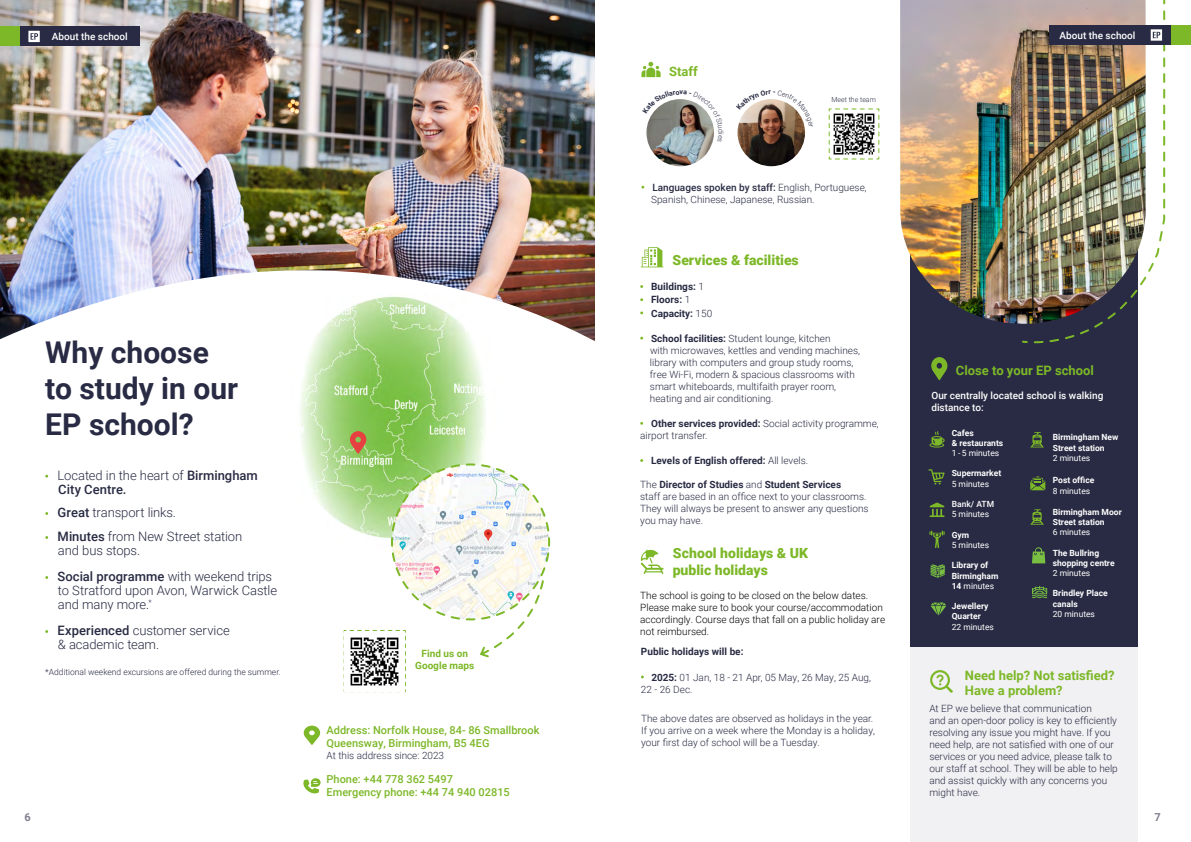
<style>
.page{position:relative;width:1191px;height:842px;background:#fff}
.page>*{position:absolute;margin:0;border:0;box-sizing:border-box;transform-origin:0 0}
.t1{font:700 30px/36px "Roboto";color:#282b43}
.t2{font:900 14px/16.8px "Roboto";color:#7db828}
.t3{font:300 13px/14px "Roboto";letter-spacing:-.01em;color:#282b43}
.t4{font:700 13px/15.6px "Roboto";color:#7db828}
.t5{font:500 13px/14px "Roboto";letter-spacing:.005em;color:#282b43}
.t6{font:500 11px/13.2px "Roboto";color:#7db828}
.t7{font:700 11px "Roboto";color:#827e8f}
.t8{font:300 10px/12px "Roboto";color:#282b43}
.t9{font:300 10px/12px "Roboto";color:#000}
.t10{font:700 10px/13.2px "Roboto";color:#282b43}
.t11{font:500 10px/12px "Roboto";color:#fff}
.t12{font:700 10px/12px "Roboto";color:#7db828;text-align:center}
.t13{font:700 8.5px/10.2px "Roboto";color:#fff}
.t14{font:8.5px "Roboto";color:#fff}
.t15{font:300 8.5px "Roboto";color:#282b43}
.t16{font:500 8.5px "Roboto";color:#fff}
.t17{font:300 7px "Roboto";color:#282b43}
.s1{font-weight:300}
.s2{font-weight:500}
.s3{font-weight:700}
.s4{font-weight:400}
</style>
<div class="page">
<img style="left:0;top:0;width:595px;height:143px">
<img style="left:0;top:143px;width:595px;height:651px">
<div style="left:910px;top:647px;width:227px;height:195px;background:#f1f0f3"></div>
<div style="left:910px;top:0;width:227px;height:647px;background:#282b43"></div>
<svg style="left:1022px;top:0;width:144px;height:344px"></svg>
<img style="left:900px;top:0;width:245px;height:324px">
<svg style="left:641px;top:247px;width:22px;height:20px"></svg>
<svg style="left:930px;top:670px;width:23px;height:23px"></svg>
<svg style="left:640px;top:549px;width:23px;height:25px"></svg>
<svg style="left:929px;top:431px;width:15px;height:17px"></svg>
<svg style="left:928px;top:469px;width:16px;height:15px"></svg>
<svg style="left:1030px;top:476px;width:15px;height:14px"></svg>
<svg style="left:929px;top:502px;width:15px;height:15px"></svg>
<svg style="left:929px;top:531px;width:15px;height:17px"></svg>
<svg style="left:1030px;top:432px;width:14px;height:15px"></svg>
<svg style="left:1030px;top:509px;width:14px;height:16px"></svg>
<svg style="left:304px;top:726px;width:16px;height:19px"></svg>
<svg style="left:303px;top:778px;width:17px;height:15px"></svg>
<svg style="left:641px;top:62px;width:19px;height:15px"></svg>
<svg style="left:931px;top:357px;width:16px;height:23px"></svg>
<div style="left:1049px;top:25px;width:122px;height:20px;background:#282b43"></div>
<div style="left:1171px;top:25px;width:20px;height:20px;background:#7db828"></div>
<svg style="left:1150px;top:0;width:15px;height:208px"></svg>
<div style="left:19px;top:27px;width:121px;height:19px;background:#282b43"></div>
<div style="left:0;top:27px;width:19px;height:19px;background:#7db828"></div>
<svg style="left:28px;top:31px;width:12px;height:11px"></svg>
<svg style="left:828px;top:108px;width:52px;height:52px"></svg>
<img style="left:646px;top:99px;width:68px;height:67px;border-radius:34px">
<img style="left:737px;top:99px;width:68px;height:67px;border-radius:34px">
<img style="left:326px;top:292px;width:140px;height:258px">
<img style="left:291px;top:323px;width:36px;height:192px">
<img style="left:465px;top:323px;width:36px;height:139px">
<img style="left:500px;top:388px;width:36px;height:57px">
<svg style="left:343px;top:462px;width:208px;height:231px"></svg>
<svg style="left:350px;top:431px;width:16px;height:23px"></svg>
<svg style="left:1032px;top:547px;width:13px;height:16px"></svg>
<svg style="left:930px;top:564px;width:14px;height:14px"></svg>
<svg style="left:1032px;top:586px;width:15px;height:12px"></svg>
<svg style="left:930px;top:602px;width:16px;height:14px"></svg>
<svg style="left:646px;top:99px;width:68px;height:43px"></svg>
<svg style="left:738px;top:99px;width:67px;height:28px"></svg>
<p class="t11" style="left:52px;top:30px;width:77px">About the school</p>
<p class="t11" style="left:1059px;top:29px;width:77px">About the school</p>
<h3 class="t4" style="left:669px;top:63px;width:30px">Staff</h3>
<p class="t17" style="left:831px;top:95px;width:46px">Meet the team</p>
<h1 class="t1" style="left:45px;top:333px;width:194px">Why choose to study in our<br>EP school?</h1>
<h3 class="t5" style="left:58px;top:468px;width:202px"><span class="s1">Located in the heart of</span> Birmingham<br>City Centre.</h3>
<h3 class="t3" style="left:58px;top:500px;width:186px;line-height:24px"><span class="s2">Great</span> transport links.<br><span class="s2">Minutes</span> from New Street station</h3>
<h3 class="t3" style="left:58px;top:537px;width:216px;line-height:26px">and bus stops.<br><span class="s2">Social programme</span> with weekend trips</h3>
<h3 class="t3" style="left:58px;top:583px;width:221px">to Stratford upon Avon, Warwick Castle and many more.<sup>*</sup></h3>
<h3 class="t3" style="left:58px;top:623px;width:174px"><span class="s2">Experienced</span> customer service &amp; academic team.</h3>
<p class="t15" style="left:45px;top:666px;width:237px">*Additional weekend excursions are offered during the summer.</p>
<p class="t7" style="left:24px;top:810px;width:8px">6</p>
<p class="t12" style="left:415px;top:647px;width:61px">Find us on<br>Google maps</p>
<p class="t6" style="left:326px;top:723px;width:214px">Address: Norfolk House, 84- 86 Smallbrook<br>Queensway, Birmingham, B5 4EG</p>
<p class="t8" style="left:326px;top:749px;width:119px">At this address since: 2023</p>
<p class="t6" style="left:326px;top:772px;width:185px">Phone: +44 778 362 5497<br>Emergency phone: +44 74 940 02815</p>
<p class="t8" style="left:651px;top:181px;width:217px"><span class="s2">Languages spoken by staff:</span> English, Portuguese,<br>Spanish, Chinese, Japanese, Russian.</p>
<h2 class="t2" style="left:672px;top:251px;width:128px">Services &amp; facilities</h2>
<p class="t10" style="left:651px;top:280px;width:63px">Buildings: <span class="s1">1<br></span>Floors: <span class="s1">1<br></span>Capacity: <span class="s1">150</span></p>
<p class="t8" style="left:650px;top:332px;width:211px"><span class="s3">School facilities:</span> Student lounge, kitchen<br>with microwaves, kettles and vending machines, library with computers and group study rooms, free Wi-Fi, modern &amp; spacious classrooms with smart whiteboards, multifaith prayer room, heating and air conditioning.</p>
<p class="t8" style="left:640px;top:417px;width:240px;text-indent:11px"><span class="s3">Other services provided:</span> Social activity programme, airport transfer.</p>
<p class="t10" style="left:651px;top:454px;width:159px">Levels of English offered: <span class="s1">All levels.</span></p>
<p class="t8" style="left:640px;top:478px;width:230px">The <span class="s3">Director of Studies</span> and <span class="s3">Student Services<br></span>staff are based in an office next to your classrooms.<br>They will always be present to answer any questions you may have.</p>
<h2 class="t2" style="left:672px;top:544px;width:137px">School holidays &amp; UK public holidays</h2>
<p class="t9" style="left:640px;top:589px;width:246px">The school is going to be closed on the below dates.<br>Please make sure to book your course/accommodation accordingly. Course days that fall on a public holiday are not reimbursed.</p>
<p class="t10" style="left:641px;top:645px;width:104px">Public holidays will be:</p>
<p class="t8" style="left:641px;top:671px;width:231px;text-indent:10px"><span class="s3">2025:</span> 01 Jan, 18 - 21 Apr, 05 May, 26 May, 25 Aug,<br>22 - 26 Dec.</p>
<p class="t8" style="left:641px;top:712px;width:235px">The above dates are observed as holidays in the year.<br>If you arrive on a week where the Monday is a holiday, your first day of school will be a Tuesday.</p>
<h3 class="t4" style="left:956px;top:362px;width:139px">Close to your EP school</h3>
<p class="t11" style="left:931px;top:389px;width:173px">Our centrally located school is walking distance to:</p>
<p class="t13" style="left:951px;top:427px;width:53px">Cafes<br>&amp; restaurants</p>
<p class="t14" style="left:951px;top:447px;width:49px">1 - 5 minutes</p>
<p class="t13" style="left:951px;top:468px;width:51px">Supermarket</p>
<p class="t14" style="left:951px;top:478px;width:39px">5 minutes</p>
<p class="t16" style="left:951px;top:498px;width:44px">Bank/ ATM</p>
<p class="t14" style="left:951px;top:508px;width:39px">5 minutes</p>
<p class="t13" style="left:951px;top:529px;width:19px">Gym</p>
<p class="t14" style="left:951px;top:539px;width:39px">5 minutes</p>
<p class="t13" style="left:951px;top:560px;width:48px">Library of<br>Birmingham<br>14 <span class="s4">minutes</span></p>
<p class="t13" style="left:951px;top:601px;width:38px">Jewellery<br>Quarter</p>
<p class="t14" style="left:951px;top:620px;width:44px">22 minutes</p>
<p class="t13" style="left:1052px;top:431px;width:67px;line-height:10.8px">Birmingham New<br>Street station</p>
<p class="t14" style="left:1052px;top:452px;width:39px">2 minutes</p>
<p class="t13" style="left:1052px;top:475px;width:43px">Post office</p>
<p class="t14" style="left:1052px;top:485px;width:39px">8 minutes</p>
<p class="t13" style="left:1052px;top:506px;width:70px">Birmingham Moor<br>Street station</p>
<p class="t14" style="left:1052px;top:526px;width:39px">6 minutes</p>
<p class="t13" style="left:1052px;top:547px;width:63px">The Bullring shopping centre</p>
<p class="t14" style="left:1052px;top:567px;width:39px">2 minutes</p>
<p class="t13" style="left:1052px;top:588px;width:56px">Brindley Place canals</p>
<p class="t14" style="left:1052px;top:608px;width:44px">20 minutes</p>
<h3 class="t4" style="left:965px;top:667px;width:151px">Need help? Not satisfied?<br>Have a problem?</h3>
<p class="t8" style="left:929px;top:702px;width:190px">At EP we believe that communication<br>and an open-door policy is key to efficiently resolving any issue you might have. If you need help, are not satisfied with one of our services or you need advice, please talk to our staff at school. They will be able to help and assist quickly with any concerns you might have.</p>
<p class="t7" style="left:1154px;top:810px;width:8px">7</p>
</div>
